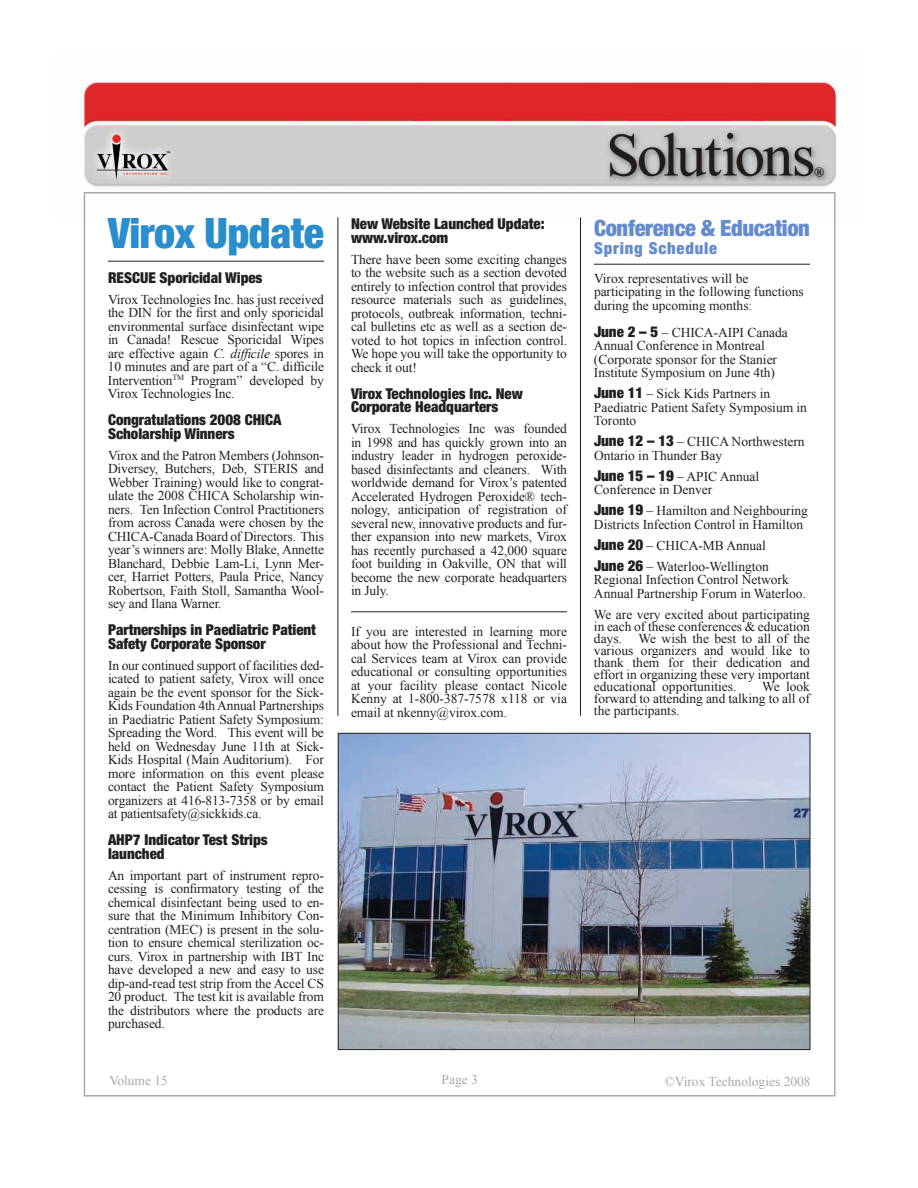
<style>
.page{position:relative;width:918px;height:1188px;background:#fff}
.page>*{position:absolute;margin:0;border:0;box-sizing:border-box;transform-origin:0 0}
.t1{font:900 condensed 42px "Helvetica Neue";letter-spacing:-.01em;color:#2a8dcc}
.t2{font:900 condensed 22.5px "Helvetica Neue";letter-spacing:-.015em;color:#638bcd}
.t3{font:900 condensed 16.5px "Helvetica Neue";letter-spacing:.05em;color:#638bcd}
.t4{font:900 condensed 15px/13.5px "Helvetica Neue";letter-spacing:-.005em;color:#231f20}
.t5{font:13.5px/13.5px "Times New Roman";letter-spacing:-.005em;color:#231f20;text-align:justify}
.t6{font:13.5px "Times New Roman";color:#a8a9ad}
.s1{font-style:italic}
.s2{font-family:"Helvetica Neue";font-weight:900;font-stretch:condensed;font-size:15px}
</style>
<div class="page">
<img style="left:81px;top:81px;width:756px;height:142px">
<hr style="left:108px;top:261px;width:216px;height:1px;background:#231f20">
<hr style="left:580px;top:217px;width:1px;height:499px;background:#231f20">
<hr style="left:338px;top:217px;width:1px;height:499px;background:#231f20">
<hr style="left:594px;top:264px;width:216px;height:1px;background:#231f20">
<hr style="left:351px;top:611px;width:216px;height:1px;background:#231f20">
<img style="left:340px;top:735px;width:468px;height:313px">
<div style="left:338px;top:733px;width:472px;height:317px;border:1px solid #231f20"></div>
<h1 class="t1" style="left:108px;top:207px;width:218px">Virox Update</h1>
<p class="t4" style="left:351px;top:217px;width:195px">New Website Launched Update: www.virox.com</p>
<p class="t5" style="left:351px;top:252px;width:218px">There have been some exciting changes to the website such as a section devoted entirely to infection control that provides resource materials such as guidelines, protocols, outbreak information, techni&shy;cal bulletins etc as well as a section de&shy;voted to hot topics in infection control.<br>We hope you will take the opportunity to check it out!</p>
<p class="t4" style="left:351px;top:387px;width:173px">Virox Technologies Inc. New<br>Corporate Headquarters</p>
<p class="t5" style="left:351px;top:422px;width:218px">Virox Technologies Inc was founded in 1998 and has quickly grown into an industry leader in hydrogen peroxide&shy;based disinfectants and cleaners. With worldwide demand for Virox’s patented Accelerated Hydrogen Peroxide® tech&shy;nology, anticipation of registration of several new, innovative products and fur&shy;ther expansion into new markets, Virox has recently purchased a 42,000 square foot building in Oakville, ON that will become the new corporate headquarters in July.</p>
<p class="t5" style="left:351px;top:624px;width:218px">If you are interested in learning more about how the Professional and Techni&shy;cal Services team at Virox can provide educational or consulting opportunities at your facility please contact Nicole Kenny at 1-800-387-7578 x118 or via email at nkenny@virox.com.</p>
<p class="t4" style="left:108px;top:270px;width:156px">RESCUE Sporicidal Wipes</p>
<p class="t5" style="left:108px;top:292px;width:218px">Virox Technologies Inc. has just received the DIN for the first and only sporicidal environmental surface disinfectant wipe in Canada! Rescue Sporicidal Wipes are effective again <span class="s1">C. difficile</span> spores in 10 minutes and are part of a “C. difficile Intervention<sup>TM</sup> Program” developed by Virox Technologies Inc.</p>
<p class="t4" style="left:108px;top:413px;width:175px">Congratulations 2008 CHICA<br>Scholarship Winners</p>
<p class="t5" style="left:108px;top:448px;width:218px">Virox and the Patron Members (Johnson-Diversey, Butchers, Deb, STERIS and Webber Training) would like to congrat&shy;ulate the 2008 CHICA Scholarship win&shy;ners. Ten Infection Control Practitioners from across Canada were chosen by the CHICA-Canada Board of Directors. This year’s winners are: Molly Blake, Annette Blanchard, Debbie Lam-Li, Lynn Mer&shy;cer, Harriet Potters, Paula Price, Nancy Robertson, Faith Stoll, Samantha Wool&shy;sey and Ilana Warner.</p>
<p class="t4" style="left:108px;top:623px;width:210px">Partnerships in Paediatric Patient<br>Safety Corporate Sponsor</p>
<p class="t5" style="left:108px;top:658px;width:218px">In our continued support of facilities ded&shy;icated to patient safety, Virox will once again be the event sponsor for the Sick-Kids Foundation 4th Annual Partnerships in Paediatric Patient Safety Symposium:<br>Spreading the Word. This event will be held on Wednesday June 11th at Sick-Kids Hospital (Main Auditorium). For more information on this event please contact the Patient Safety Symposium organizers at 416-813-7358 or by email at patientsafety@sickkids.ca.</p>
<p class="t4" style="left:108px;top:833px;width:161px">AHP7 Indicator Test Strips launched</p>
<p class="t5" style="left:108px;top:868px;width:218px">An important part of instrument repro&shy;cessing is confirmatory testing of the chemical disinfectant being used to en&shy;sure that the Minimum Inhibitory Con&shy;centration (MEC) is present in the solu&shy;tion to ensure chemical sterilization oc&shy;curs. Virox in partnership with IBT Inc have developed a new and easy to use dip-and-read test strip from the Accel CS 20 product. The test kit is available from the distributors where the products are purchased.</p>
<h2 class="t2" style="left:594px;top:214px;width:217px">Conference &amp; Education</h2>
<p class="t3" style="left:594px;top:237px;width:125px">Spring Schedule</p>
<p class="t5" style="left:594px;top:271px;width:211px;text-align:left">Virox representatives will be participating in the following functions during the upcoming months:</p>
<p class="t5" style="left:594px;top:325px;width:195px;text-align:left"><span class="s2">June 2 – 5</span> – CHICA-AIPI Canada<br>Annual Conference in Montreal (Corporate sponsor for the Stanier<br>Institute Symposium on June 4th)</p>
<p class="t5" style="left:594px;top:387px;width:215px;text-align:left"><span class="s2">June 11</span> – Sick Kids Partners in<br>Paediatric Patient Safety Symposium in<br>Toronto</p>
<p class="t5" style="left:594px;top:435px;width:212px"><span class="s2">June 12 – 13</span> – CHICA Northwestern<br>Ontario in Thunder Bay</p>
<p class="t5" style="left:594px;top:469px;width:167px"><span class="s2">June 15 – 19</span> – APIC Annual<br>Conference in Denver</p>
<p class="t5" style="left:594px;top:504px;width:215px"><span class="s2">June 19</span> – Hamilton and Neighbouring<br>Districts Infection Control in Hamilton</p>
<p class="t5" style="left:594px;top:535px;width:176px;line-height:21px"><span class="s2">June 20</span> – CHICA-MB Annual<br><span class="s2">June 26</span> – Waterloo-Wellington</p>
<p class="t5" style="left:594px;top:573px;width:214px">Regional Infection Control Network<br>Annual Partnership Forum in Waterloo.</p>
<p class="t5" style="left:594px;top:608px;width:218px;line-height:12px">We are very excited about participating in each of these conferences &amp; education days. We wish the best to all of the various organizers and would like to thank them for their dedication and effort in organizing these very important educational opportunities.</p>
<p class="t5" style="left:594px;top:680px;width:218px;line-height:12px;text-indent:168px">We look forward to attending and talking to all of the participants.</p>
<p class="t6" style="left:109px;top:1073px;width:60px">Volume 15</p>
<p class="t6" style="left:442px;top:1071px;width:38px">Page 3</p>
<p class="t6" style="left:664px;top:1074px;width:148px">©Virox Technologies 2008</p>
</div>
